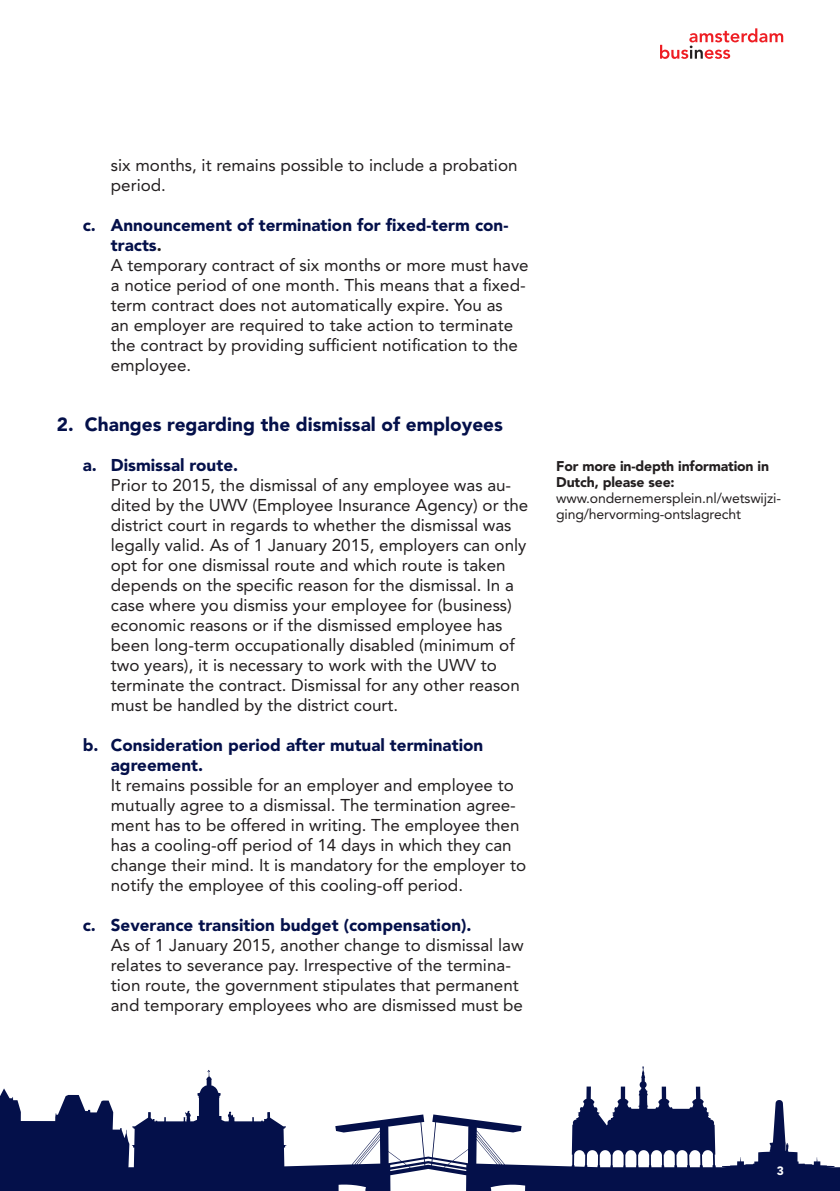
<style>
.page{position:relative;width:840px;height:1191px;background:#fff}
.page>*{position:absolute;margin:0;border:0;box-sizing:border-box;transform-origin:0 0}
.subkopje{font:900 19px "Avenir";color:#04104a}
.t1{font:17px/20px "Avenir";color:#231f20}
.t2{font:900 17px/20px "Avenir";color:#04104a}
.t3{font:14px/16px "Avenir";letter-spacing:-.01em;color:#231f20}
.t4{font:900 14px/16px "Avenir";letter-spacing:-.01em;color:#231f20}
.t5{font:900 12px "Avenir";color:#fff}
.s1{color:#231f20}
</style>
<div class="page">
<svg style="left:660px;top:28px;width:122px;height:31px"></svg>
<svg style="left:0;top:1066px;width:839px;height:125px"></svg>
<p class="t1" style="left:111px;top:155px;width:408px">six months, it remains possible to include a probation period.</p>
<p class="t2" style="left:111px;top:215px;width:399px;text-indent:-28px">c. Announcement of termination for fixed-term con&shy;tracts<span class="s1">.</span></p>
<p class="t1" style="left:111px;top:255px;width:419px">A temporary contract of six months or more must have a notice period of one month. This means that a fixed&shy;term contract does not automatically expire. You as<br>an employer are required to take action to terminate the contract by providing sufficient notification to the employee.</p>
<p class="subkopje" style="left:57px;top:413px;width:447px">2. Changes regarding the dismissal of employees</p>
<p class="t2" style="left:83px;top:455px;width:157px">a. Dismissal route.</p>
<p class="t1" style="left:111px;top:475px;width:419px">Prior to 2015, the dismissal of any employee was au&shy;dited by the UWV (Employee Insurance Agency) or the district court in regards to whether the dismissal was legally valid. As of 1 January 2015, employers can only opt for one dismissal route and which route is taken depends on the specific reason for the dismissal. In a case where you dismiss your employee for (business) economic reasons or if the dismissed employee has been long-term occupationally disabled (minimum of two years), it is necessary to work with the UWV to terminate the contract. Dismissal for any other reason must be handled by the district court.</p>
<p class="t2" style="left:111px;top:735px;width:374px;text-indent:-28px">b. Consideration period after mutual termination agreement.</p>
<p class="t1" style="left:111px;top:775px;width:416px">It remains possible for an employer and employee to mutually agree to a dismissal. The termination agree&shy;ment has to be offered in writing. The employee then has a cooling-off period of 14 days in which they can change their mind. It is mandatory for the employer to notify the employee of this cooling-off period.</p>
<p class="t2" style="left:83px;top:915px;width:390px">c. Severance transition budget (compensation).</p>
<p class="t1" style="left:111px;top:935px;width:414px">As of 1 January 2015, another change to dismissal law relates to severance pay. Irrespective of the termina&shy;tion route, the government stipulates that permanent and temporary employees who are dismissed must be</p>
<p class="t4" style="left:556px;top:458px;width:214px">For more in-depth information in<br>Dutch, please see:</p>
<p class="t3" style="left:556px;top:490px;width:226px">www.ondernemersplein.nl/wetswijzi&shy;ging/hervorming-ontslagrecht</p>
<p class="t5" style="left:776px;top:1163px;width:9px">3</p>
</div>
